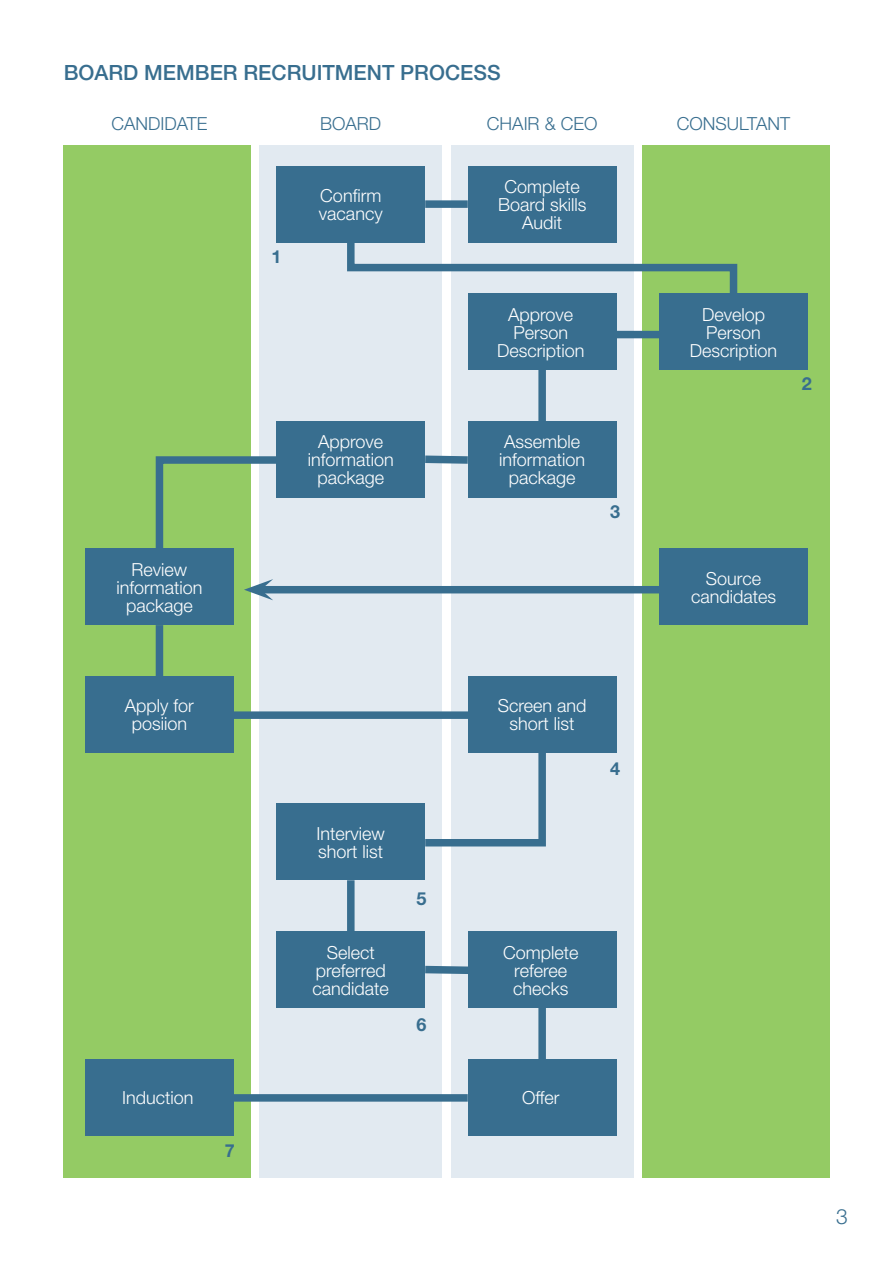
<style>
.page{position:relative;width:893px;height:1263px;background:#fff}
.page>*{position:absolute;margin:0;border:0;box-sizing:border-box;transform-origin:0 0}
.t1{font:500 21px "Helvetica Neue";color:#386e8f}
.t2{font:300 21px "Helvetica Neue";color:#386e8f}
.t3{font:300 18px/18px "Helvetica Neue";color:#fff;text-align:center}
.t4{font:300 18px "Helvetica Neue";color:#386e8f}
.t5{font:700 18px "Helvetica Neue";color:#386e8f}
</style>
<div class="page">
<div style="left:259px;top:145px;width:183px;height:1033px;background:#e2eaf1"></div>
<div style="left:451px;top:145px;width:183px;height:1033px;background:#e2eaf1"></div>
<div style="left:642px;top:145px;width:187px;height:1033px;background:#94cb64"></div>
<div style="left:64px;top:145px;width:187px;height:1033px;background:#94cb64"></div>
<div style="left:85px;top:1059px;width:149px;height:76px;background:#386e8f"></div>
<div style="left:85px;top:676px;width:149px;height:77px;background:#386e8f"></div>
<div style="left:85px;top:549px;width:149px;height:76px;background:#386e8f"></div>
<div style="left:276px;top:931px;width:149px;height:77px;background:#386e8f"></div>
<div style="left:276px;top:804px;width:149px;height:76px;background:#386e8f"></div>
<div style="left:276px;top:421px;width:149px;height:76px;background:#386e8f"></div>
<div style="left:276px;top:166px;width:149px;height:76px;background:#386e8f"></div>
<div style="left:468px;top:1059px;width:149px;height:76px;background:#386e8f"></div>
<div style="left:468px;top:931px;width:149px;height:77px;background:#386e8f"></div>
<div style="left:468px;top:676px;width:149px;height:77px;background:#386e8f"></div>
<div style="left:468px;top:421px;width:149px;height:76px;background:#386e8f"></div>
<div style="left:468px;top:293px;width:149px;height:77px;background:#386e8f"></div>
<div style="left:468px;top:166px;width:149px;height:76px;background:#386e8f"></div>
<div style="left:659px;top:549px;width:149px;height:76px;background:#386e8f"></div>
<div style="left:659px;top:293px;width:149px;height:77px;background:#386e8f"></div>
<div style="left:425px;top:200px;width:43px;height:8px;background:#386e8f"></div>
<svg style="left:343px;top:242px;width:395px;height:51px"></svg>
<div style="left:617px;top:331px;width:42px;height:7px;background:#386e8f"></div>
<div style="left:538px;top:370px;width:8px;height:51px;background:#386e8f"></div>
<svg style="left:425px;top:455px;width:43px;height:9px"></svg>
<svg style="left:152px;top:456px;width:132px;height:93px"></svg>
<div style="left:156px;top:625px;width:7px;height:51px;background:#386e8f"></div>
<div style="left:232px;top:711px;width:243px;height:8px;background:#386e8f"></div>
<svg style="left:418px;top:753px;width:128px;height:94px"></svg>
<div style="left:261px;top:586px;width:398px;height:7px;background:#386e8f"></div>
<svg style="left:244px;top:579px;width:29px;height:21px"></svg>
<div style="left:347px;top:880px;width:8px;height:53px;background:#386e8f"></div>
<svg style="left:425px;top:965px;width:43px;height:9px"></svg>
<div style="left:538px;top:1008px;width:8px;height:53px;background:#386e8f"></div>
<div style="left:230px;top:1094px;width:238px;height:8px;background:#386e8f"></div>
<p class="t1" style="left:64px;top:60px;width:438px">BOARD MEMBER RECRUITMENT PROCESS</p>
<p class="t4" style="left:111px;top:113px;width:98px">CANDIDATE</p>
<p class="t4" style="left:320px;top:113px;width:63px">BOARD</p>
<p class="t4" style="left:487px;top:113px;width:112px">CHAIR &amp; CEO</p>
<p class="t4" style="left:677px;top:113px;width:115px">CONSULTANT</p>
<p class="t3" style="left:116px;top:560px;width:88px">Review information package</p>
<p class="t5" style="left:271px;top:245px;width:12px">1</p>
<p class="t3" style="left:319px;top:186px;width:65px;text-align:left">Confirm vacancy</p>
<p class="t3" style="left:498px;top:177px;width:90px">Complete<br>Board skills<br>Audit</p>
<p class="t3" style="left:497px;top:305px;width:89px">Approve<br>Person<br>Description</p>
<p class="t3" style="left:690px;top:305px;width:89px">Develop<br>Person<br>Description</p>
<p class="t3" style="left:308px;top:432px;width:88px">Approve information package</p>
<p class="t3" style="left:499px;top:432px;width:88px">Assemble information package</p>
<p class="t5" style="left:610px;top:501px;width:12px">3</p>
<p class="t3" style="left:691px;top:569px;width:87px">Source candidates</p>
<p class="t5" style="left:802px;top:373px;width:12px">2</p>
<p class="t3" style="left:125px;top:697px;width:71px">Apply for posiion</p>
<p class="t3" style="left:317px;top:824px;width:70px;text-align:left">Interview short list</p>
<p class="t5" style="left:417px;top:887px;width:12px">5</p>
<p class="t3" style="left:498px;top:697px;width:90px">Screen and short list</p>
<p class="t3" style="left:313px;top:943px;width:78px">Select preferred candidate</p>
<p class="t3" style="left:503px;top:943px;width:77px">Complete referee checks</p>
<p class="t5" style="left:417px;top:1014px;width:12px">6</p>
<p class="t3" style="left:122px;top:1088px;width:73px">Induction</p>
<p class="t3" style="left:522px;top:1088px;width:39px">Offer</p>
<p class="t5" style="left:225px;top:1139px;width:12px">7</p>
<p class="t5" style="left:610px;top:758px;width:12px">4</p>
<p class="t2" style="left:836px;top:1204px;width:13px">3</p>
</div>
